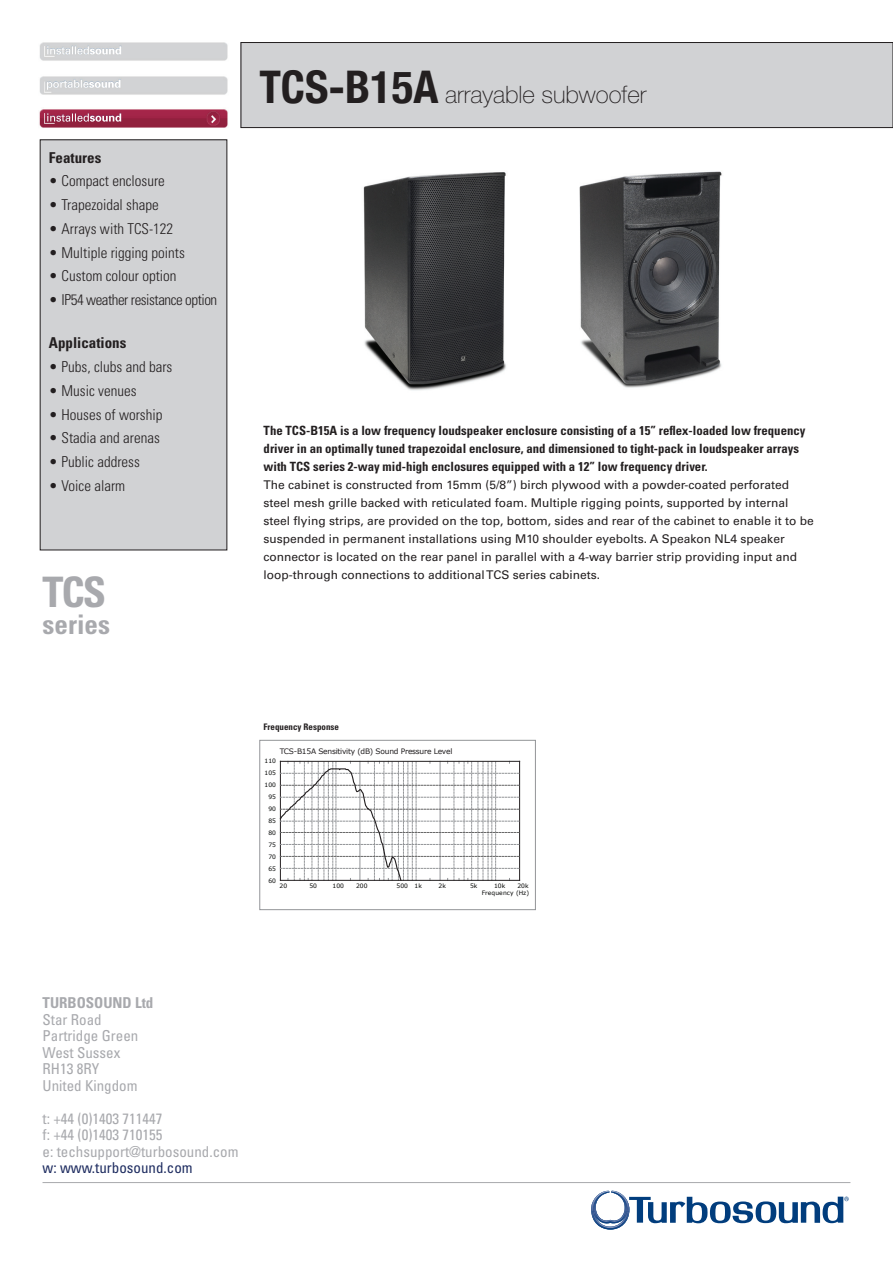
<style>
.page{position:relative;width:893px;height:1263px;background:#fff}
.page>*{position:absolute;margin:0;border:0;box-sizing:border-box;transform-origin:0 0}
.t1{font:700 condensed 42px "Univers LT Std";color:#a8a9ad}
.t2{font:700 condensed 27px "Univers LT Std";color:#a8a9ad}
.t3{font:100 24px "Helvetica Neue";color:#231f20}
.t4{font:300 condensed 15px "Univers";color:#231f20}
.t5{font:condensed 15px/16.5px "Univers LT Std";color:#a8a9ad}
.t6{font:300 condensed 15px "Univers";letter-spacing:-.03em;color:#231f20}
.t7{font:condensed 15px "Univers LT Std";color:#1e2c60}
.t8{font:700 condensed 15px "Univers";color:#231f20}
.t9{font:700 condensed 15px "Univers LT Std";color:#a8a9ad}
.t10{font:700 condensed 12.75px/18px "Univers";color:#231f20}
.t11{font:12px/18px "Univers";color:#231f20}
.t12{font:700 condensed 9px "Univers LT Std";color:#231f20}
.t13{font:7.5px "Verdana";letter-spacing:-.03em;color:#201d1e}
.t14{font:6px "Verdana";color:#040503}
.t15{font:6px "Verdana";color:#040605}
.t16{font:6px "Verdana";letter-spacing:.015em;color:#040504}
.s1{font-weight:700;font-stretch:condensed;font-size:45px}
</style>
<div class="page">
<img style="left:39px;top:42px;width:189px;height:19px">
<img style="left:47px;top:46px;width:74px;height:8px">
<img style="left:40px;top:76px;width:188px;height:19px">
<img style="left:47px;top:80px;width:74px;height:8px">
<img style="left:39px;top:109px;width:189px;height:19px">
<img style="left:47px;top:113px;width:74px;height:9px">
<div style="left:241px;top:43px;width:652px;height:85px;background:#d1d2d4"></div>
<div style="left:241px;top:42px;width:652px;height:86px;border:1px solid #231f20"></div>
<hr style="left:43px;top:1182px;width:807px;height:1px;background:#a8a9ad">
<div style="left:259px;top:740px;width:277px;height:170px;border:1px solid #939598"></div>
<svg style="left:591px;top:1191px;width:258px;height:39px"></svg>
<div style="left:40px;top:140px;width:187px;height:410px;background:#d1d2d4"></div>
<img style="left:363px;top:171px;width:359px;height:220px">
<svg style="left:279px;top:761px;width:241px;height:120px"></svg>
<p class="t8" style="left:49px;top:148px;width:54px">Features</p>
<p class="t4" style="left:49px;top:172px;width:118px">• Compact enclosure</p>
<p class="t4" style="left:49px;top:196px;width:111px">• Trapezoidal shape</p>
<p class="t4" style="left:49px;top:219px;width:126px">• Arrays with TCS-122</p>
<p class="t4" style="left:49px;top:243px;width:138px">• Multiple rigging points</p>
<p class="t4" style="left:49px;top:267px;width:129px">• Custom colour option</p>
<p class="t6" style="left:49px;top:291px;width:170px">• IP54 weather resistance option</p>
<p class="t8" style="left:49px;top:334px;width:79px">Applications</p>
<p class="t4" style="left:49px;top:358px;width:125px">• Pubs, clubs and bars</p>
<p class="t4" style="left:49px;top:381px;width:89px">• Music venues</p>
<p class="t4" style="left:49px;top:405px;width:115px">• Houses of worship</p>
<p class="t4" style="left:49px;top:429px;width:113px">• Stadia and arenas</p>
<p class="t4" style="left:49px;top:453px;width:93px">• Public address</p>
<p class="t4" style="left:49px;top:476px;width:78px">• Voice alarm</p>
<h1 class="t1" style="left:43px;top:566px;width:65px">TCS</h1>
<h2 class="t2" style="left:43px;top:607px;width:69px">series</h2>
<h3 class="t3" style="left:259px;top:81px;width:389px"><span class="s1">TCS-B15A</span> arrayable subwoofer</h3>
<p class="t10" style="left:264px;top:421px;width:543px">The TCS-B15A is a low frequency loudspeaker enclosure consisting of a 15” reflex-loaded low frequency driver in an optimally tuned trapezoidal enclosure, and dimensioned to tight-pack in loudspeaker arrays with TCS series 2-way mid-high enclosures equipped with a 12” low frequency driver.</p>
<p class="t11" style="left:264px;top:476px;width:552px">The cabinet is constructed from 15mm (5/8”) birch plywood with a powder-coated perforated steel mesh grille backed with reticulated foam. Multiple rigging points, supported by internal steel flying strips, are provided on the top, bottom, sides and rear of the cabinet to enable it to be suspended in permanent installations using M10 shoulder eyebolts. A Speakon NL4 speaker connector is located on the rear panel in parallel with a 4-way barrier strip providing input and loop-through connections to additional TCS series cabinets.</p>
<p class="t12" style="left:264px;top:721px;width:77px">Frequency Response</p>
<p class="t13" style="left:280px;top:746px;width:174px">TCS-B15A Sensitivity (dB) Sound Pressure Level</p>
<p class="t15" style="left:265px;top:756px;width:13px">110</p>
<p class="t15" style="left:265px;top:781px;width:13px">100</p>
<p class="t15" style="left:268px;top:805px;width:9px">90</p>
<p class="t15" style="left:268px;top:829px;width:9px">80</p>
<p class="t15" style="left:268px;top:853px;width:9px">70</p>
<p class="t15" style="left:268px;top:877px;width:9px">60</p>
<p class="t15" style="left:265px;top:768px;width:13px">105</p>
<p class="t15" style="left:268px;top:793px;width:9px">95</p>
<p class="t15" style="left:268px;top:817px;width:9px">85</p>
<p class="t15" style="left:268px;top:841px;width:9px">75</p>
<p class="t15" style="left:268px;top:865px;width:9px">65</p>
<p class="t14" style="left:280px;top:881px;width:9px">20</p>
<p class="t14" style="left:309px;top:881px;width:9px">50</p>
<p class="t14" style="left:333px;top:881px;width:13px">100</p>
<p class="t14" style="left:356px;top:881px;width:13px">200</p>
<p class="t14" style="left:397px;top:881px;width:27px">500 1k</p>
<p class="t14" style="left:439px;top:881px;width:9px">2k</p>
<p class="t14" style="left:470px;top:881px;width:9px">5k</p>
<p class="t14" style="left:494px;top:881px;width:13px">10k</p>
<p class="t14" style="left:517px;top:881px;width:13px">20k</p>
<p class="t16" style="left:482px;top:889px;width:49px">Frequency (Hz)</p>
<p class="t9" style="left:43px;top:993px;width:112px">TURBOSOUND Ltd</p>
<p class="t5" style="left:43px;top:1011px;width:97px">Star Road<br>Partridge Green<br>West Sussex<br>RH13 8RY<br>United Kingdom</p>
<p class="t5" style="left:43px;top:1110px;width:197px">t: +44 (0)1403 711447<br>f: +44 (0)1403 710155<br>e: techsupport@turbosound.com</p>
<p class="t7" style="left:43px;top:1158px;width:152px">w: www.turbosound.com</p>
</div>
